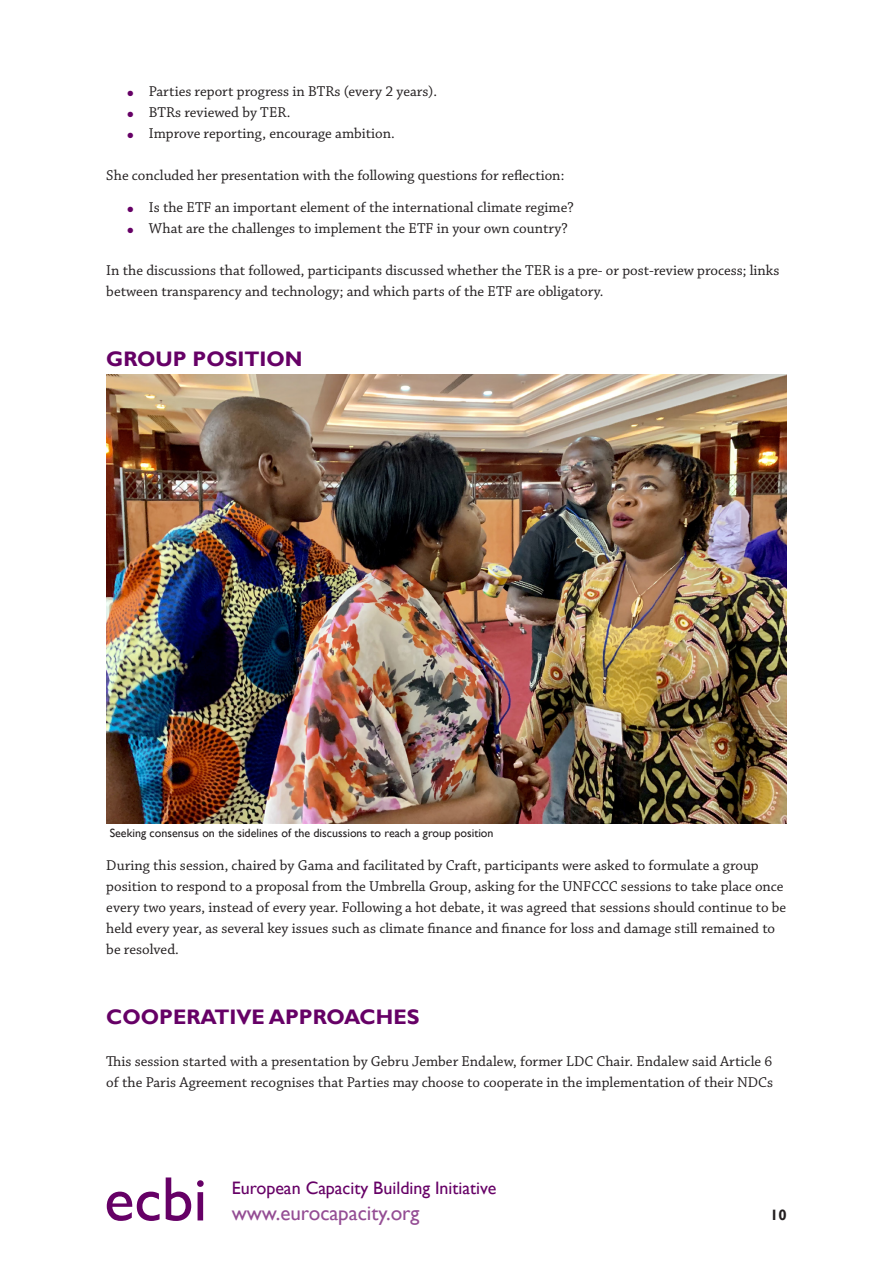
<style>
.page{position:relative;width:893px;height:1263px;background:#fff}
.page>*{position:absolute;margin:0;border:0;box-sizing:border-box;transform-origin:0 0}
.t1{font:63px "Gill Sans";color:#606}
.Heading_1{font:700 21px "Gill Sans";color:#606}
.t2{font:21px "Gill Sans";color:#944d94}
.t3{font:18px "Gill Sans";color:#606}
.Main_text{font:15px/21px "Chaparral Pro";color:#231f20}
.Main_text_before_bul{font:15px "Chaparral Pro";color:#231f20}
.t4{font:700 15px "Gill Sans";color:#231f20}
.Table_text{font:12px "Gill Sans";color:#231f20}
.s1{color:#606}
</style>
<div class="page">
<img style="left:106px;top:374px;width:681px;height:449px">
<p class="Main_text" style="left:128px;top:81px;width:311px"><span class="s1">●</span> Parties report progress in BTRs (every 2 years).</p>
<p class="Main_text" style="left:128px;top:102px;width:165px"><span class="s1">●</span> BTRs reviewed by TER.</p>
<p class="Main_text" style="left:128px;top:123px;width:269px"><span class="s1">●</span> Improve reporting, encourage ambition.</p>
<p class="Main_text_before_bul" style="left:106px;top:167px;width:459px">She concluded her presentation with the following questions for reflection:</p>
<p class="Main_text" style="left:128px;top:197px;width:448px"><span class="s1">●</span> Is the ETF an important element of the international climate regime?</p>
<p class="Main_text" style="left:128px;top:218px;width:442px"><span class="s1">●</span> What are the challenges to implement the ETF in your own country?</p>
<p class="Main_text" style="left:106px;top:261px;width:675px">In the discussions that followed, participants discussed whether the TER is a pre- or post-review process; links between transparency and technology; and which parts of the ETF are obligatory.</p>
<p class="Heading_1" style="left:106px;top:346px;width:198px">GROUP POSITION</p>
<p class="Table_text" style="left:110px;top:826px;width:385px">Seeking consensus on the sidelines of the discussions to reach a group position</p>
<p class="Main_text" style="left:106px;top:855px;width:681px">During this session, chaired by Gama and facilitated by Craft, participants were asked to formulate a group position to respond to a proposal from the Umbrella Group, asking for the UNFCCC sessions to take place once every two years, instead of every year. Following a hot debate, it was agreed that sessions should continue to be held every year, as several key issues such as climate finance and finance for loss and damage still remained to be resolved.</p>
<p class="Heading_1" style="left:106px;top:1004px;width:315px">COOPERATIVE APPROACHES</p>
<p class="Main_text" style="left:106px;top:1051px;width:668px">This session started with a presentation by Gebru Jember Endalew, former LDC Chair. Endalew said Article 6 of the Paris Agreement recognises that Parties may choose to cooperate in the implementation of their NDCs</p>
<h1 class="t1" style="left:104px;top:1162px;width:105px">ecbi</h1>
<p class="t3" style="left:232px;top:1178px;width:266px">European Capacity Building Initiative</p>
<h2 class="t2" style="left:232px;top:1201px;width:189px">www.eurocapacity.org</h2>
<p class="t4" style="left:770px;top:1206px;width:18px">10</p>
</div>
